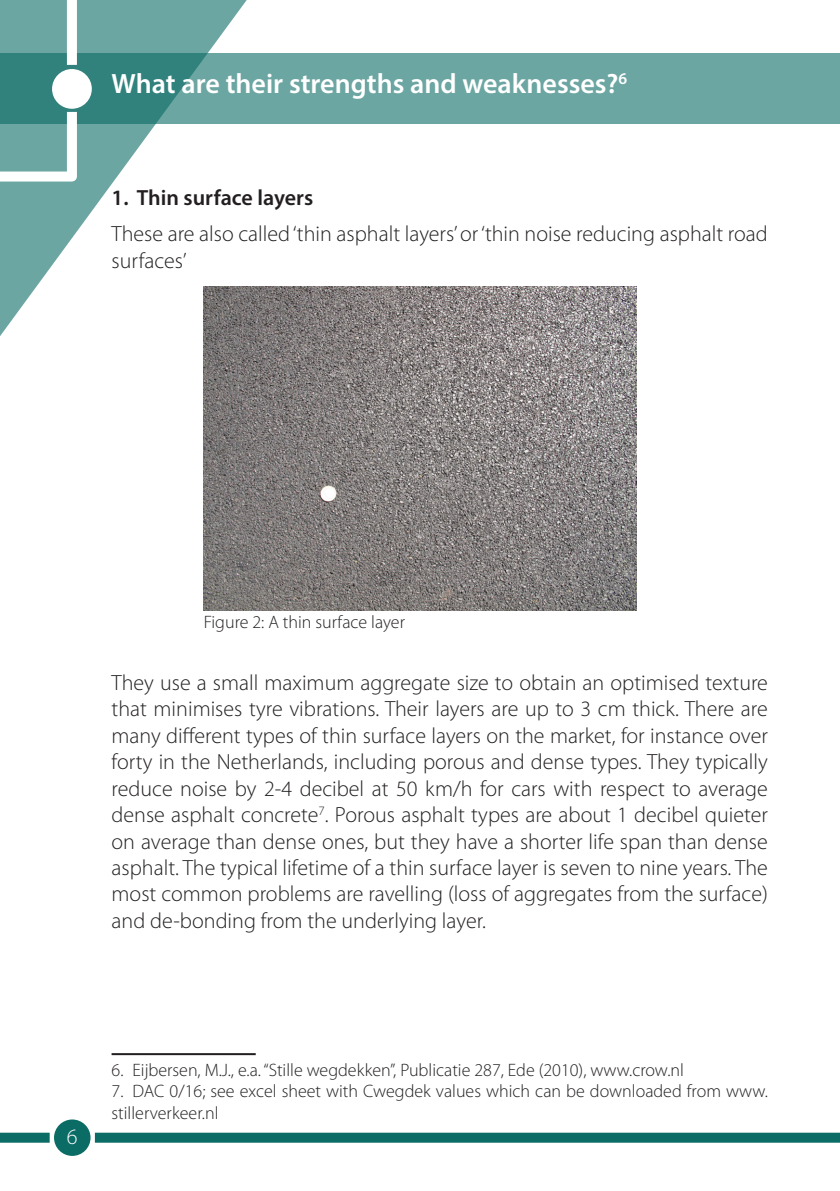
<style>
.page{position:relative;width:840px;height:1191px;background:#fff}
.page>*{position:absolute;margin:0;border:0;box-sizing:border-box;transform-origin:0 0}
.Paragraph_title{font:600 28px "Myriad Pro";color:#fff}
.Paragraph_basic{font:300 22px/26.4px "Myriad Pro";color:#231f20}
.Paragraph_subtitle{font:600 22px "Myriad Pro";color:#231f20}
.t1{font:300 22px "Myriad Pro";color:#fff}
.Footnotes{font:300 18px/21.6px "Myriad Pro";color:#231f20}
</style>
<div class="page">
<div style="left:0;top:1132px;width:50px;height:10px;background:#0b6b65"></div>
<div style="left:95px;top:1132px;width:744px;height:10px;background:#0b6b65"></div>
<div style="left:54px;top:1119px;width:36px;height:36px;background:#0b6b65;border-radius:50%"></div>
<div style="left:0;top:54px;width:839px;height:70px;background:#6ca6a2"></div>
<svg style="left:0;top:0;width:253px;height:350px"></svg>
<div style="left:67px;top:0;width:10px;height:65px;background:#fff"></div>
<div style="left:52px;top:69px;width:40px;height:40px;background:#fff;border-radius:50%"></div>
<svg style="left:0;top:102px;width:82px;height:84px"></svg>
<img style="left:204px;top:286px;width:432px;height:324px">
<hr style="left:111px;top:1053px;width:144px;height:2px;background:#231f20">
<p class="Paragraph_title" style="left:111px;top:66px;width:517px">What are their strengths and weaknesses?<sup>6</sup></p>
<p class="Paragraph_subtitle" style="left:111px;top:183px;width:203px">1. Thin surface layers</p>
<p class="Paragraph_basic" style="left:111px;top:220px;width:657px">These are also called ‘thin asphalt layers’ or ‘thin noise reducing asphalt road surfaces’</p>
<p class="Footnotes" style="left:204px;top:611px;width:203px">Figure 2: A thin surface layer</p>
<p class="Paragraph_basic" style="left:111px;top:669px;width:657px;text-align:justify">They use a small maximum aggregate size to obtain an optimised texture that minimises tyre vibrations. Their layers are up to 3 cm thick. There are many different types of thin surface layers on the market, for instance over forty in the Netherlands, including porous and dense types. They typically reduce noise by 2-4 decibel at 50 km/h for cars with respect to average dense asphalt concrete<sup>7</sup>. Porous asphalt types are about 1 decibel quieter on average than dense ones, but they have a shorter life span than dense asphalt. The typical lifetime of a thin surface layer is seven to nine years. The most common problems are ravelling (loss of aggregates from the surface) and de-bonding from the underlying layer.</p>
<p class="t1" style="left:67px;top:1123px;width:12px">6</p>
<p class="Footnotes" style="left:111px;top:1058px;width:573px">6. Eijbersen, M.J., e.a. “Stille wegdekken”, Publicatie 287, Ede (2010), www.crow.nl</p>
<p class="Footnotes" style="left:111px;top:1080px;width:657px">7. DAC 0/16; see excel sheet with Cwegdek values which can be downloaded from www. stillerverkeer.nl</p>
</div>
